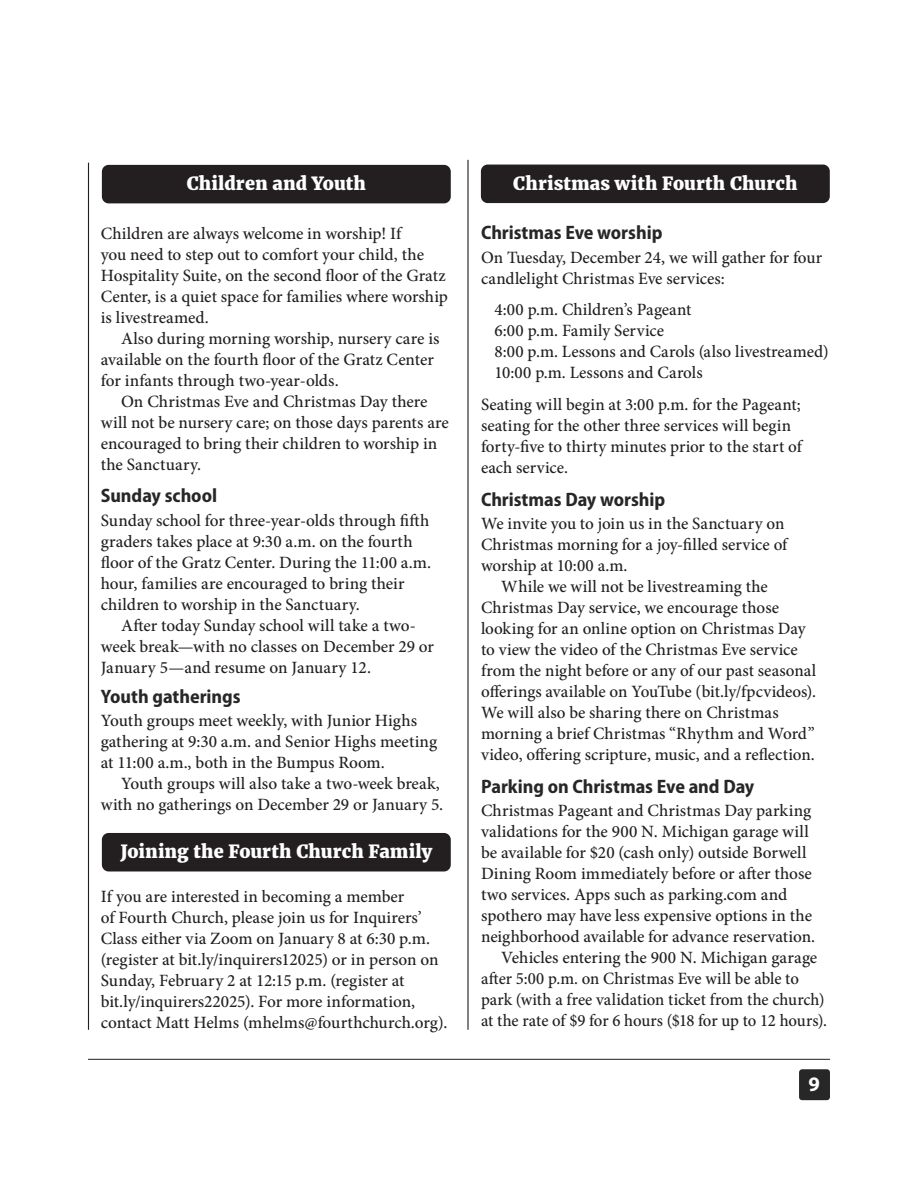
<style>
.page{position:relative;width:918px;height:1188px;background:#fff}
.page>*{position:absolute;margin:0;border:0;box-sizing:border-box;transform-origin:0 0}
.t1{font:700 20.7px "Myriad Pro";color:#fff}
.t2{font:700 semi-condensed 19.5px "Myriad Pro";color:#272728}
.t3{font:800 18px "Merriweather";letter-spacing:.01em;color:#fff}
.t4{font:500 17.25px/21px "Minion Pro";color:#231f20}
</style>
<div class="page">
<hr style="left:467px;top:160px;width:2px;height:870px;background:#231f20">
<div style="left:102px;top:833px;width:349px;height:38px;background:#231f20;border-radius:7px"></div>
<hr style="left:88px;top:163px;width:1px;height:867px;background:#231f20">
<div style="left:102px;top:165px;width:349px;height:38px;background:#231f20;border-radius:7px"></div>
<div style="left:481px;top:165px;width:349px;height:38px;background:#231f20;border-radius:7px"></div>
<div style="left:799px;top:1069px;width:31px;height:31px;background:#272728;border-radius:3px"></div>
<hr style="left:88px;top:1059px;width:742px;height:1px;background:#231f20">
<p class="t3" style="left:187px;top:172px;width:181px">Children and Youth</p>
<p class="t3" style="left:513px;top:172px;width:286px">Christmas with Fourth Church</p>
<p class="t4" style="left:101px;top:223px;width:349px">Children are always welcome in worship! If<br>you need to step out to comfort your child, the Hospitality Suite, on the second floor of the Gratz Center, is a quiet space for families where worship is livestreamed.</p>
<p class="t4" style="left:101px;top:328px;width:340px;text-indent:20px">Also during morning worship, nursery care is available on the fourth floor of the Gratz Center for infants through two-year-olds.</p>
<p class="t4" style="left:101px;top:391px;width:350px;text-indent:20px">On Christmas Eve and Christmas Day there will not be nursery care; on those days parents are encouraged to bring their children to worship in the Sanctuary.</p>
<p class="t2" style="left:101px;top:485px;width:118px">Sunday school</p>
<p class="t4" style="left:101px;top:510px;width:330px">Sunday school for three-year-olds through fifth graders takes place at 9:30 a.m. on the fourth</p>
<p class="t4" style="left:101px;top:552px;width:330px">floor of the Gratz Center. During the 11:00 a.m. hour, families are encouraged to bring their children to worship in the Sanctuary.</p>
<p class="t4" style="left:101px;top:615px;width:335px;text-indent:20px">After today Sunday school will take a two&shy;week break—with no classes on December 29 or<br>January 5—and resume on January 12.</p>
<p class="t2" style="left:101px;top:685px;width:141px">Youth gatherings</p>
<p class="t4" style="left:101px;top:710px;width:338px">Youth groups meet weekly, with Junior Highs gathering at 9:30 a.m. and Senior Highs meeting at 11:00 a.m., both in the Bumpus Room.</p>
<p class="t4" style="left:101px;top:773px;width:342px;text-align:right">Youth groups will also take a two-week break, with no gatherings on December 29 or January 5.</p>
<p class="t3" style="left:120px;top:840px;width:313px">Joining the Fourth Church Family</p>
<p class="t4" style="left:101px;top:886px;width:346px">If you are interested in becoming a member<br>of Fourth Church, please join us for Inquirers’ Class either via Zoom on January 8 at 6:30 p.m. (register at bit.ly/inquirers12025) or in person on Sunday, February 2 at 12:15 p.m. (register at bit.ly/inquirers22025). For more information, contact Matt Helms (mhelms@fourthchurch.org).</p>
<p class="t2" style="left:481px;top:222px;width:183px">Christmas Eve worship</p>
<p class="t4" style="left:481px;top:247px;width:343px">On Tuesday, December 24, we will gather for four candlelight Christmas Eve services:</p>
<p class="t4" style="left:495px;top:299px;width:199px">4:00 p.m. Children’s Pageant</p>
<p class="t4" style="left:495px;top:320px;width:171px">6:00 p.m. Family Service</p>
<p class="t4" style="left:495px;top:341px;width:336px">8:00 p.m. Lessons and Carols (also livestreamed)</p>
<p class="t4" style="left:495px;top:362px;width:210px">10:00 p.m. Lessons and Carols</p>
<p class="t4" style="left:481px;top:394px;width:324px">Seating will begin at 3:00 p.m. for the Pageant; seating for the other three services will begin forty-five to thirty minutes prior to the start of each service.</p>
<p class="t2" style="left:481px;top:488px;width:186px">Christmas Day worship</p>
<p class="t4" style="left:481px;top:513px;width:309px">We invite you to join us in the Sanctuary on<br>Christmas morning for a joy-filled service of worship at 10:00 a.m.</p>
<p class="t4" style="left:481px;top:576px;width:337px;text-indent:20px">While we will not be livestreaming the Christmas Day service, we encourage those looking for an online option on Christmas Day to view the video of the Christmas Eve service from the night before or any of our past seasonal offerings available on YouTube (bit.ly/fpcvideos).<br>We will also be sharing there on Christmas morning a brief Christmas “Rhythm and Word” video, offering scripture, music, and a reflection.</p>
<p class="t2" style="left:481px;top:775px;width:275px">Parking on Christmas Eve and Day</p>
<p class="t4" style="left:481px;top:800px;width:334px">Christmas Pageant and Christmas Day parking validations for the 900 N. Michigan garage will be available for $20 (cash only) outside Borwell Dining Room immediately before or after those two services. Apps such as parking.com and spothero may have less expensive options in the neighborhood available for advance reservation.</p>
<p class="t4" style="left:481px;top:947px;width:345px;text-indent:20px">Vehicles entering the 900 N. Michigan garage after 5:00 p.m. on Christmas Eve will be able to park (with a free validation ticket from the church) at the rate of $9 for 6 hours ($18 for up to 12 hours).</p>
<p class="t1" style="left:808px;top:1070px;width:13px">9</p>
</div>
